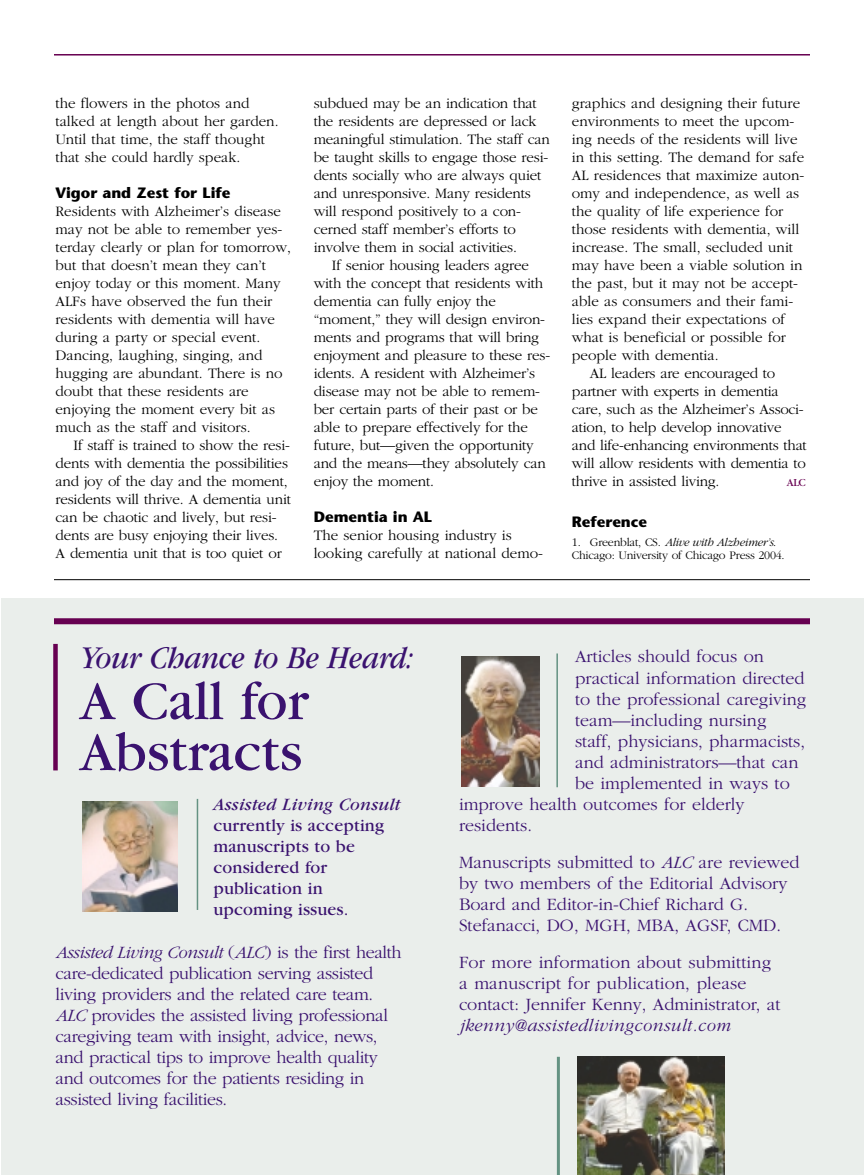
<style>
.page{position:relative;width:864px;height:1175px;background:#fff}
.page>*{position:absolute;margin:0;border:0;box-sizing:border-box;transform-origin:0 0}
.t1{font:57px/51px "Garamond";color:#3a126f}
.t2{font:italic 33px "Garamond";letter-spacing:-.01em;color:#3a126f;scale:.9 1}
.t3{font:300 18px/21px "Garamond";color:#3a126f}
.t4{font:300 18px/21px "Garamond";letter-spacing:-.02em;color:#3a126f}
.t5{font:18px/21px "Garamond";letter-spacing:.01em;color:#3a126f}
.t6{font:italic 300 18px "Garamond";letter-spacing:.02em;color:#3a126f}
.t7{font:italic 18px "Garamond";letter-spacing:.01em;color:#3a126f}
.t8{font:300 15px/18px "Garamond";letter-spacing:-.01em;color:#000}
.t9{font:700 15px "Stone Sans";color:#000}
.t10{font:300 12px/13.5px "Garamond";letter-spacing:-.02em;color:#000}
.t11{font:11.25px "Garamond";color:#670051}
.s1{font-style:italic}
</style>
<div class="page">
<hr style="left:54px;top:54px;width:756px;height:2px;background:#670051">
<div style="left:1px;top:597px;width:863px;height:577px;background:#eaeeeb"></div>
<div style="left:54px;top:618px;width:756px;height:6px;background:#670051"></div>
<hr style="left:197px;top:799px;width:1px;height:111px;background:#649282">
<hr style="left:556px;top:653px;width:2px;height:134px;background:#649282">
<hr style="left:557px;top:1056px;width:3px;height:118px;background:#649282">
<img style="left:83px;top:801px;width:94px;height:110px">
<img style="left:462px;top:656px;width:77px;height:130px">
<img style="left:578px;top:1056px;width:147px;height:118px">
<div style="left:53px;top:644px;width:5px;height:126px;background:#670051"></div>
<hr style="left:54px;top:579px;width:756px;height:1px;background:#000">
<p class="t8" style="left:56px;top:95px;width:225px">the flowers in the photos and talked at length about her garden.<br>Until that time, the staff thought that she could hardly speak.</p>
<p class="t9" style="left:56px;top:187px;width:177px">Vigor and Zest for Life</p>
<p class="t8" style="left:56px;top:203px;width:237px">Residents with Alzheimer’s disease may not be able to remember yes&shy;terday clearly or plan for tomorrow, but that doesn’t mean they can’t enjoy today or this moment. Many<br>ALFs have observed the fun their residents with dementia will have during a party or special event.<br>Dancing, laughing, singing, and hugging are abundant. There is no doubt that these residents are enjoying the moment every bit as much as the staff and visitors.</p>
<p class="t8" style="left:56px;top:437px;width:237px;text-indent:18px">If staff is trained to show the resi&shy;dents with dementia the possibilities and joy of the day and the moment, residents will thrive. A dementia unit can be chaotic and lively, but resi&shy;dents are busy enjoying their lives.<br>A dementia unit that is too quiet or</p>
<p class="t8" style="left:314px;top:95px;width:238px">subdued may be an indication that the residents are depressed or lack meaningful stimulation. The staff can be taught skills to engage those resi&shy;dents socially who are always quiet and unresponsive. Many residents will respond positively to a con&shy;cerned staff member’s efforts to involve them in social activities.</p>
<p class="t8" style="left:314px;top:257px;width:238px;text-indent:18px">If senior housing leaders agree with the concept that residents with dementia can fully enjoy the “moment,” they will design environ&shy;ments and programs that will bring enjoyment and pleasure to these res&shy;idents. A resident with Alzheimer’s disease may not be able to remem&shy;ber certain parts of their past or be able to prepare effectively for the future, but—given the opportunity and the means—they absolutely can enjoy the moment.</p>
<p class="t9" style="left:314px;top:511px;width:120px">Dementia in AL</p>
<p class="t8" style="left:314px;top:527px;width:231px">The senior housing industry is looking carefully at national demo-</p>
<p class="t8" style="left:572px;top:95px;width:230px">graphics and designing their future</p>
<p class="t8" style="left:572px;top:113px;width:224px">environments to meet the upcom-</p>
<p class="t8" style="left:572px;top:131px;width:227px">ing needs of the residents will live</p>
<p class="t8" style="left:572px;top:149px;width:234px">in this setting. The demand for safe</p>
<p class="t8" style="left:572px;top:167px;width:234px">AL residences that maximize auton-</p>
<p class="t8" style="left:572px;top:185px;width:229px">omy and independence, as well as</p>
<p class="t8" style="left:572px;top:203px;width:213px">the quality of life experience for</p>
<p class="t8" style="left:572px;top:221px;width:229px">those residents with dementia, will</p>
<p class="t8" style="left:572px;top:239px;width:223px">increase. The small, secluded unit</p>
<p class="t8" style="left:572px;top:257px;width:232px">may have been a viable solution in</p>
<p class="t8" style="left:572px;top:275px;width:228px">the past, but it may not be accept-</p>
<p class="t8" style="left:572px;top:293px;width:223px">able as consumers and their fami-</p>
<p class="t8" style="left:572px;top:311px;width:215px">lies expand their expectations of</p>
<p class="t8" style="left:572px;top:329px;width:216px">what is beneficial or possible for</p>
<p class="t8" style="left:572px;top:347px;width:148px">people with dementia.</p>
<p class="t8" style="left:590px;top:365px;width:187px">AL leaders are encouraged to</p>
<p class="t8" style="left:572px;top:383px;width:208px">partner with experts in dementia</p>
<p class="t8" style="left:572px;top:401px;width:233px">care, such as the Alzheimer’s Associ-</p>
<p class="t8" style="left:572px;top:419px;width:211px">ation, to help develop innovative</p>
<p class="t8" style="left:572px;top:437px;width:236px">and life-enhancing environments that</p>
<p class="t8" style="left:572px;top:455px;width:235px">will allow residents with dementia to</p>
<p class="t8" style="left:572px;top:473px;width:149px">thrive in assisted living.</p>
<p class="t11" style="left:787px;top:479px;width:21px">ALC</p>
<p class="t9" style="left:572px;top:515px;width:77px">Reference</p>
<p class="t10" style="left:572px;top:536px;width:214px">1. Greenblat, CS. <span class="s1">Alive with Alzheimer’s</span>.<br>Chicago: University of Chicago Press 2004.</p>
<h2 class="t2" style="left:80px;top:646px;width:372px">Your Chance to Be Heard:</h2>
<h1 class="t1" style="left:80px;top:680px;width:230px">A Call for<br>Abstracts</h1>
<p class="t7" style="left:213px;top:798px;width:189px">Assisted Living Consult</p>
<p class="t5" style="left:213px;top:816px;width:172px">currently is accepting manuscripts to be considered for publication in upcoming issues.</p>
<p class="t4" style="left:56px;top:943px;width:348px"><span class="s1">Assisted Living Consult</span> (<span class="s1">ALC</span>) is the first health care-dedicated publication serving assisted living providers and the related care team.<br><span class="s1">ALC</span> provides the assisted living professional caregiving team with insight, advice, news, and practical tips to improve health quality and outcomes for the patients residing in assisted living facilities.</p>
<p class="t3" style="left:575px;top:647px;width:190px">Articles should focus on</p>
<p class="t3" style="left:575px;top:668px;width:231px">practical information directed</p>
<p class="t3" style="left:575px;top:689px;width:233px">to the professional caregiving</p>
<p class="t3" style="left:575px;top:710px;width:193px">team—including nursing</p>
<p class="t3" style="left:575px;top:731px;width:232px">staff, physicians, pharmacists,</p>
<p class="t3" style="left:575px;top:752px;width:225px">and administrators—that can</p>
<p class="t3" style="left:575px;top:773px;width:216px">be implemented in ways to</p>
<p class="t3" style="left:459px;top:794px;width:287px">improve health outcomes for elderly</p>
<p class="t3" style="left:459px;top:815px;width:75px">residents.</p>
<p class="t3" style="left:459px;top:853px;width:342px">Manuscripts submitted to <span class="s1">ALC</span> are reviewed by two members of the Editorial Advisory Board and Editor-in-Chief Richard G.<br>Stefanacci, DO, MGH, MBA, AGSF, CMD.</p>
<p class="t3" style="left:459px;top:953px;width:323px">For more information about submitting a manuscript for publication, please contact: Jennifer Kenny, Administrator, at</p>
<p class="t6" style="left:459px;top:1018px;width:273px">jkenny@assistedlivingconsult.com</p>
</div>
